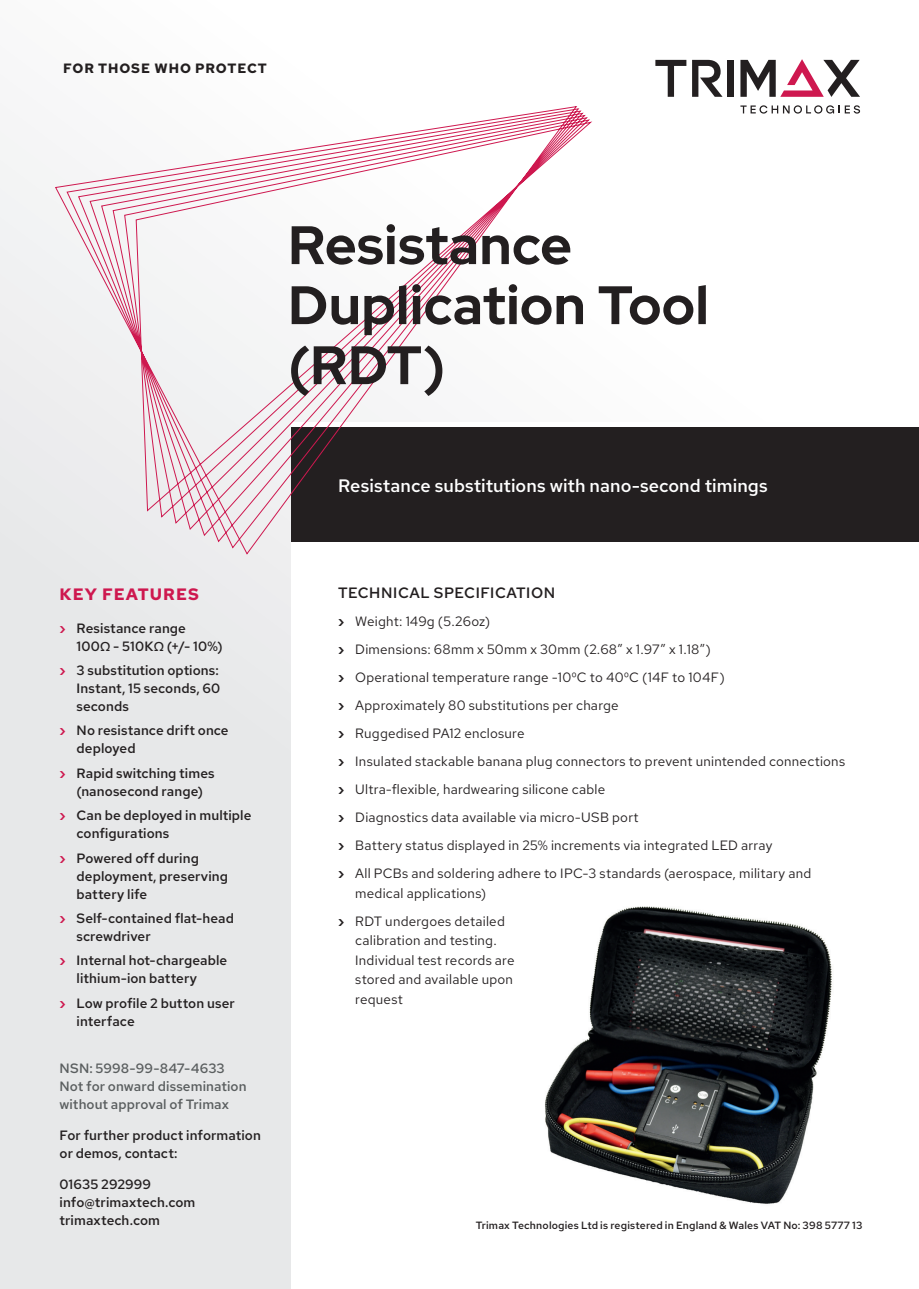
<style>
.page{position:relative;width:919px;height:1289px;background:#fff}
.page>*{position:absolute;margin:0;border:0;box-sizing:border-box;transform-origin:0 0}
.t1{font:300 54px/60px "Red Hat Display";letter-spacing:.01em;color:#231f20}
.t2{font:500 18px "Red Hat Text";letter-spacing:.005em;color:#fff}
.t3{font:700 16.5px "Red Hat Text";letter-spacing:.065em;color:#ce184f}
.t4{font:500 15px "Red Hat Text";letter-spacing:.035em;color:#231f20}
.t5{font:13.5px/28px "Red Hat Text";letter-spacing:.015em;color:#231f20}
.t6{font:500 13.5px/18px "Red Hat Text";letter-spacing:.005em;color:#231f20}
.t7{font:500 13.5px/18px "Red Hat Text";letter-spacing:.005em;color:#5a5e5f}
.t8{font:700 13.5px "Red Hat Text";letter-spacing:.065em;color:#231f20}
.t9{font:500 10.5px "Red Hat Text";letter-spacing:.015em;color:#231f20}
.s1{font-weight:700;color:#ce184f}
.s2{font-family:"Proxima Nova"}
.s3{font-weight:700}
</style>
<div class="page">
<div style="left:0;top:0;width:918px;height:1288px;background:linear-gradient(to right,#ebeced,#fff)"></div>
<div style="left:291px;top:422px;width:627px;height:866px;background:#fff"></div>
<svg style="left:740px;top:105px;width:120px;height:9px"></svg>
<svg style="left:655px;top:60px;width:31px;height:37px"></svg>
<svg style="left:692px;top:60px;width:30px;height:37px"></svg>
<div style="left:727px;top:60px;width:6px;height:37px;background:#231f20"></div>
<svg style="left:740px;top:59px;width:120px;height:38px"></svg>
<div style="left:291px;top:427px;width:627px;height:115px;background:#231f20"></div>
<svg style="left:55px;top:106px;width:536px;height:448px"></svg>
<img style="left:545px;top:906px;width:287px;height:298px">
<p class="t8" style="left:63px;top:60px;width:205px">FOR THOSE WHO PROTECT</p>
<h1 class="t1" style="left:288px;top:214px;width:422px">Resistance<br>Duplication Tool (RDT)</h1>
<h2 class="t2" style="left:338px;top:473px;width:431px">Resistance substitutions with nano-second timings</h2>
<p class="t3" style="left:60px;top:583px;width:141px">KEY FEATURES</p>
<p class="t6" style="left:77px;top:618px;width:148px;text-indent:-17px"><span class="s1">›</span> Resistance range<br>100<span class="s2">Ω</span> - 510K<span class="s2">Ω</span> (+/- 10%)</p>
<p class="t6" style="left:77px;top:661px;width:145px;text-align:justify;text-indent:-17px"><span class="s1">›</span> 3 substitution options:<br>Instant, 15 seconds, 60 seconds</p>
<p class="t6" style="left:77px;top:721px;width:154px;text-indent:-17px"><span class="s1">›</span> No resistance drift once deployed</p>
<p class="t6" style="left:60px;top:763px;width:157px;text-align:center"><span class="s1">›</span> Rapid switching times (nanosecond range)</p>
<p class="t6" style="left:77px;top:806px;width:176px;text-indent:-17px"><span class="s1">›</span> Can be deployed in multiple configurations</p>
<p class="t6" style="left:77px;top:848px;width:153px;text-indent:-17px"><span class="s1">›</span> Powered off during deployment, preserving battery life</p>
<p class="t6" style="left:77px;top:908px;width:159px;text-indent:-17px"><span class="s1">›</span> Self-contained flat-head screwdriver</p>
<p class="t6" style="left:77px;top:951px;width:152px;text-indent:-17px"><span class="s1">›</span> Internal hot-chargeable lithium-ion battery</p>
<p class="t6" style="left:77px;top:993px;width:160px;text-indent:-17px"><span class="s1">›</span> Low profile 2 button user interface</p>
<p class="t7" style="left:60px;top:1059px;width:188px">NSN: 5998-99-847-4633<br>Not for onward dissemination without approval of Trimax</p>
<p class="t6" style="left:60px;top:1125px;width:203px">For further product information or demos, contact:</p>
<p class="t6" style="left:60px;top:1174px;width:137px">01635 292999 info@trimaxtech.com trimaxtech.com</p>
<p class="t4" style="left:338px;top:583px;width:218px">TECHNICAL SPECIFICATION</p>
<p class="t5" style="left:338px;top:607px;width:508px"><span class="s3">›</span> Weight: 149g (5.26oz)<br><span class="s3">›</span> Dimensions: 68mm x 50mm x 30mm (2.68” x 1.97” x 1.18”)<br><span class="s3">›</span> Operational temperature range -10⁰C to 40⁰C (14F to 104F)<br><span class="s3">›</span> Approximately 80 substitutions per charge<br><span class="s3">›</span> Ruggedised PA12 enclosure<br><span class="s3">›</span> Insulated stackable banana plug connectors to prevent unintended connections <span class="s3">›</span> Ultra-flexible, hardwearing silicone cable<br><span class="s3">›</span> Diagnostics data available via micro-USB port<br><span class="s3">›</span> Battery status displayed in 25% increments via integrated LED array<br><span class="s3">›</span> All PCBs and soldering adhere to IPC-3 standards (aerospace, military and</p>
<p class="t5" style="left:338px;top:878px;width:168px;text-align:center">medical applications)<br><span class="s3">›</span> RDT undergoes detailed</p>
<p class="t5" style="left:355px;top:930px;width:161px;line-height:19.5px">calibration and testing.<br>Individual test records are stored and available upon request</p>
<p class="t9" style="left:475px;top:1218px;width:388px">Trimax Technologies Ltd is registered in England &amp; Wales VAT No: 398 5777 13</p>
</div>
